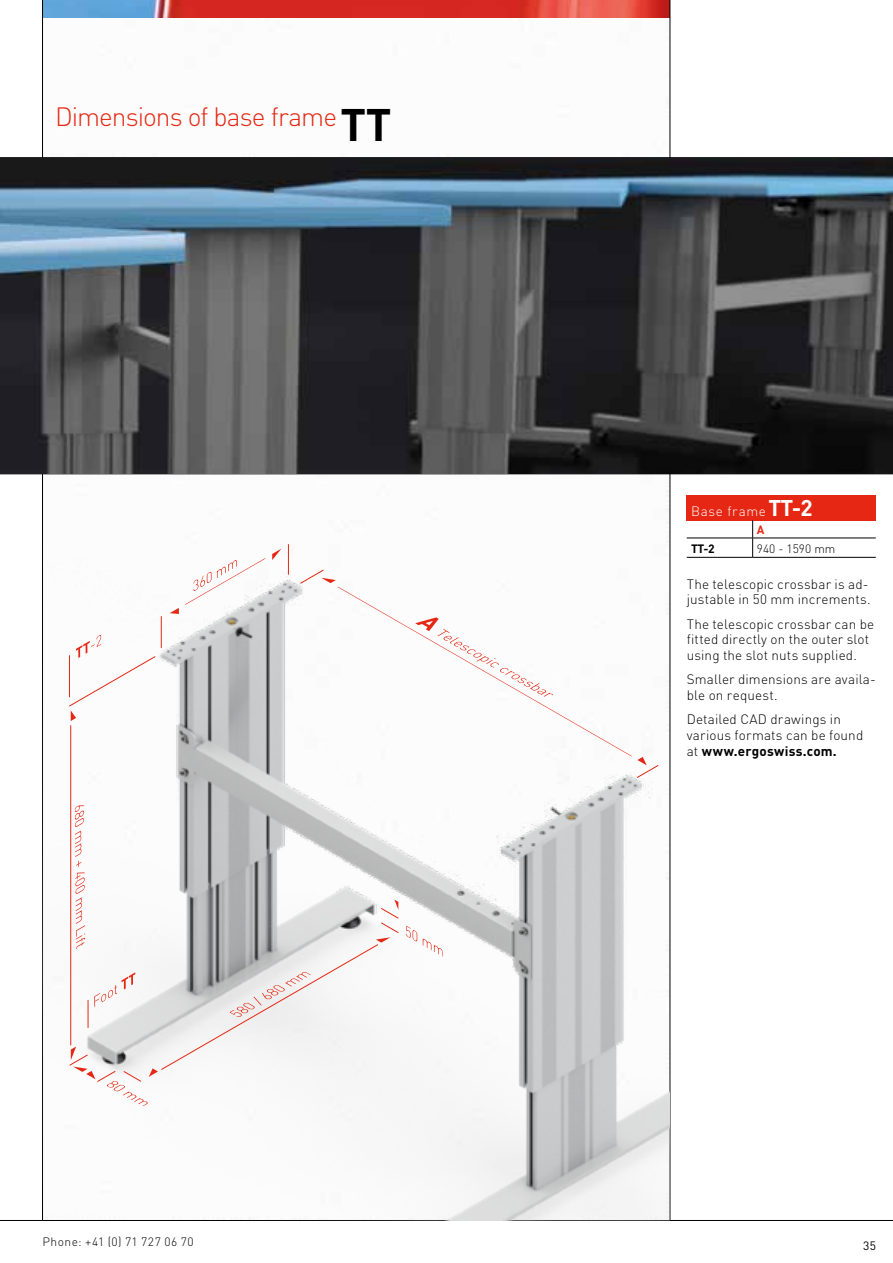
<style>
.page{position:relative;width:893px;height:1263px;background:#fff}
.page>*{position:absolute;margin:0;border:0;box-sizing:border-box;transform-origin:0 0}
.t1{font:300 26.25px "DIN Pro";letter-spacing:-.035em;color:#e52713}
.t2{font:300 13.5px/15.8px "DIN Pro";letter-spacing:.01em;color:#000}
.t3{font:300 13.5px "DIN Pro";letter-spacing:.055em;color:#fff}
.t4{font:300 12px "DIN Pro";letter-spacing:.03em;color:#000}
.t5{font:300 12px "DIN Pro";color:#000}
.t6{font:700 12px "DIN Pro";color:#000}
.t7{font:12px "DIN Pro";color:#000}
.t8{font:700 12px "DIN Pro";color:#e52713}
.s1{font-weight:700;font-size:45px;color:#000}
.s2{font-weight:700;font-size:22.5px}
.s3{font-weight:700}
</style>
<div class="page">
<img style="left:43px;top:17px;width:627px;height:140px">
<img style="left:43px;top:0;width:627px;height:17px">
<hr style="left:42px;top:0;width:1px;height:1220px;background:#000">
<hr style="left:670px;top:0;width:1px;height:1221px;background:#000">
<hr style="left:0;top:1220px;width:893px;height:1px;background:#000">
<hr style="left:0;top:474px;width:893px;height:1px;background:#000">
<hr style="left:0;top:157px;width:893px;height:1px;background:#000">
<div style="left:687px;top:495px;width:189px;height:25px;background:#e52713"></div>
<svg style="left:752px;top:520px;width:1px;height:37px"></svg>
<hr style="left:687px;top:538px;width:66px;height:1px;background:#000">
<hr style="left:753px;top:538px;width:123px;height:1px;background:#000">
<hr style="left:687px;top:557px;width:66px;height:1px;background:#000">
<hr style="left:753px;top:557px;width:123px;height:1px;background:#000">
<img style="left:0;top:158px;width:893px;height:316px">
<img style="left:42px;top:548px;width:628px;height:672px">
<svg style="left:394px;top:899px;width:4px;height:8px"></svg>
<svg style="left:158px;top:907px;width:241px;height:175px"></svg>
<svg style="left:379px;top:937px;width:11px;height:6px"></svg>
<svg style="left:406px;top:925px;width:11px;height:17px"></svg>
<svg style="left:423px;top:938px;width:20px;height:19px"></svg>
<svg style="left:69px;top:544px;width:310px;height:526px"></svg>
<svg style="left:170px;top:608px;width:9px;height:6px"></svg>
<svg style="left:272px;top:549px;width:9px;height:11px"></svg>
<svg style="left:185px;top:558px;width:80px;height:47px"></svg>
<svg style="left:300px;top:569px;width:359px;height:209px"></svg>
<svg style="left:637px;top:757px;width:10px;height:8px"></svg>
<svg style="left:321px;top:578px;width:15px;height:5px"></svg>
<svg style="left:338px;top:587px;width:294px;height:169px"></svg>
<svg style="left:415px;top:617px;width:138px;height:80px"></svg>
<svg style="left:94px;top:972px;width:41px;height:35px"></svg>
<svg style="left:75px;top:805px;width:10px;height:144px"></svg>
<svg style="left:69px;top:1046px;width:89px;height:60px"></svg>
<svg style="left:68px;top:634px;width:88px;height:87px"></svg>
<hr style="left:70px;top:725px;width:1px;height:320px;background:#e52713">
<h1 class="t1" style="left:55px;top:96px;width:338px">Dimensions of base frame <span class="s1">TT</span></h1>
<p class="t3" style="left:691px;top:500px;width:123px">Base frame<span class="s2">TT-2</span></p>
<p class="t8" style="left:757px;top:519px;width:9px">A</p>
<p class="t6" style="left:691px;top:539px;width:25px">TT-2</p>
<p class="t5" style="left:757px;top:539px;width:80px">940 - 1590 mm</p>
<p class="t2" style="left:687px;top:575px;width:186px">The telescopic crossbar is ad&shy;justable in 50 mm increments.</p>
<p class="t2" style="left:687px;top:615px;width:189px">The telescopic crossbar can be fitted directly on the outer slot using the slot nuts supplied.</p>
<p class="t2" style="left:687px;top:670px;width:191px">Smaller dimensions are availa&shy;ble on request.</p>
<p class="t2" style="left:687px;top:710px;width:178px">Detailed CAD drawings in various formats can be found at <span class="s3">www.ergoswiss.com.</span></p>
<p class="t4" style="left:43px;top:1232px;width:153px">Phone: +41 (0) 71 727 06 70</p>
<p class="t7" style="left:863px;top:1236px;width:14px">35</p>
</div>
